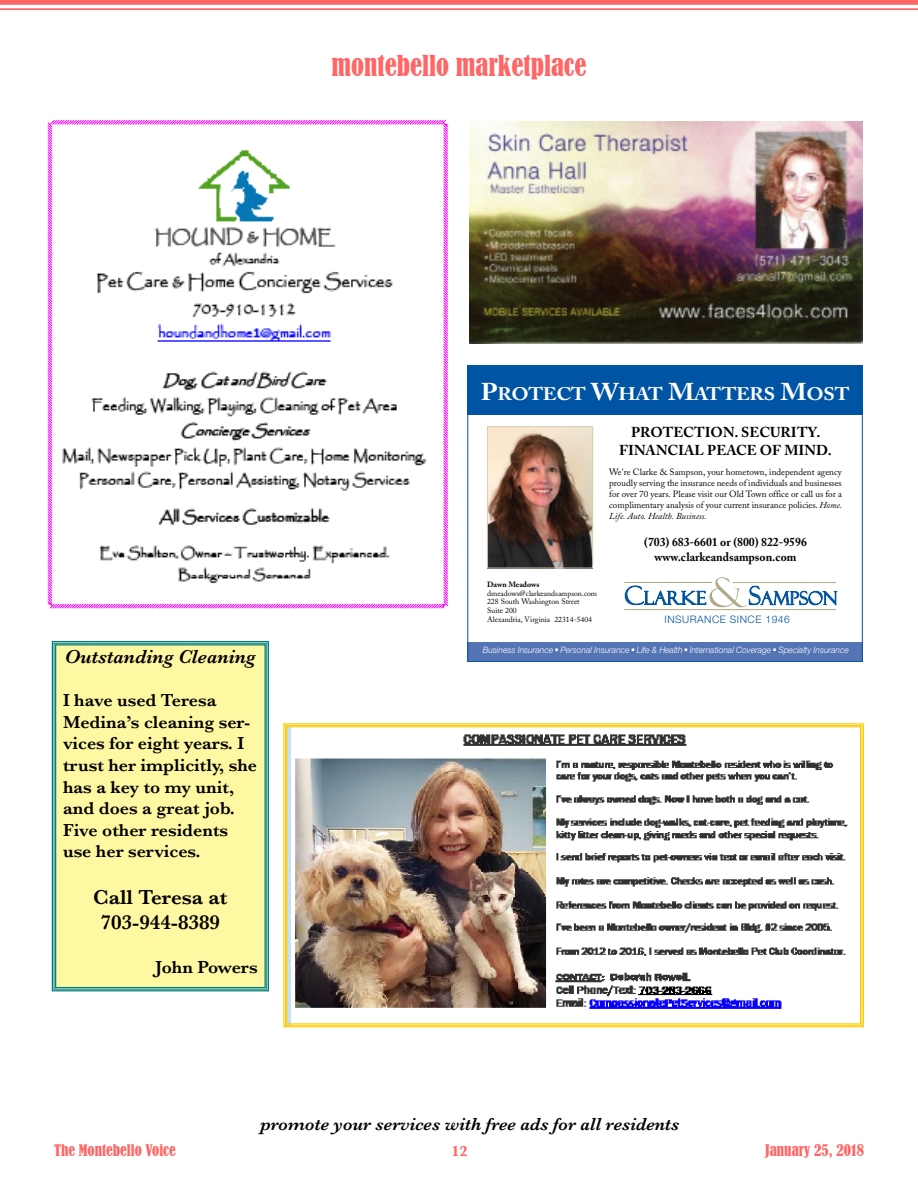
<style>
.page{position:relative;width:918px;height:1188px;background:#fff}
.page>*{position:absolute;margin:0;border:0;box-sizing:border-box;transform-origin:0 0}
.t1{font:condensed 27px "Bernard";color:#f66}
.t2{font:600 21px/25.2px "Baskerville";color:#000;text-align:center}
.t3{font:italic 600 19.5px "Baskerville";color:#000}
.t4{font:700 18.15px "Adobe Caslon";letter-spacing:-.015em;color:#fff;scale:1.1 1}
.t5{font:600 18px/21.6px "Baskerville";color:#000}
.t6{font:italic 600 18px "Baskerville";color:#000}
.t7{font:condensed 15px "Bernard";color:#f66}
.t8{font:700 15px "Baskerville";color:#f66}
.t9{font:700 14.25px/17.5px "Adobe Caslon";color:#000;text-align:center}
.t10{font:700 12.15px/15.5px "Adobe Caslon";color:#000;text-align:center}
.t11{font:300 10.35px "Helvetica Neue";letter-spacing:.05em;color:#00539f}
.t12{font:9px/10.9px "Adobe Caslon";color:#000;text-align:justify}
.t13{font:italic 300 8.85px "Helvetica Neue";color:#fff;scale:.96 1}
.t14{font:7.65px/8.9px "Adobe Caslon";color:#000}
.t15{font:700 7.65px "Adobe Caslon";color:#000}
.s1{font-size:24.15px}
.s2{font-style:italic}
</style>
<div class="page">
<div style="left:0;top:0;width:918px;height:5px;background:#f66"></div>
<hr style="left:0;top:8px;width:918px;height:2px;background:#f66">
<svg style="left:47px;top:120px;width:401px;height:489px"></svg>
<div style="left:467px;top:642px;width:396px;height:20px;background:#5574b4"></div>
<hr style="left:624px;top:609px;width:212px;height:1px;background:#afab89">
<svg style="left:625px;top:577px;width:212px;height:30px"></svg>
<hr style="left:624px;top:582px;width:88px;height:1px;background:#afab89">
<hr style="left:733px;top:582px;width:103px;height:1px;background:#afab89">
<div style="left:467px;top:365px;width:396px;height:50px;background:#0054a4"></div>
<img style="left:489px;top:428px;width:102px;height:138px">
<div style="left:487px;top:426px;width:106px;height:142px;border:1px solid #d5cfb6"></div>
<div style="left:467px;top:365px;width:396px;height:297px;border:1px solid #0054a4"></div>
<img style="left:470px;top:121px;width:393px;height:223px">
<img style="left:283px;top:723px;width:581px;height:305px">
<div style="left:286px;top:726px;width:575px;height:298px;border:1px solid #fc0"></div>
<div style="left:51px;top:641px;width:218px;height:351px;background:#fff8a3"></div>
<div style="left:55px;top:644px;width:211px;height:344px;border:1px solid #008080"></div>
<h1 class="t1" style="left:332px;top:50px;width:256px">montebello marketplace</h1>
<h3 class="t4" style="left:481px;top:382px;width:337px"><span class="s1">P</span>ROTECT <span class="s1">W</span>HAT <span class="s1">M</span>ATTERS <span class="s1">M</span>OST</h3>
<h3 class="t3" style="left:65px;top:644px;width:192px">Outstanding Cleaning</h3>
<h3 class="t5" style="left:63px;top:689px;width:196px">I have used Teresa<br>Medina’s cleaning ser&shy;vices for eight years. I trust her implicitly, she has a key to my unit, and does a great job.<br>Five other residents use her services.</h3>
<h2 class="t2" style="left:93px;top:885px;width:136px">Call Teresa at<br>703-944-8389</h2>
<h3 class="t5" style="left:156px;top:956px;width:104px">John Powers</h3>
<h3 class="t9" style="left:619px;top:424px;width:214px">PROTECTION. SECURITY.<br>FINANCIAL PEACE OF MIND.</h3>
<p class="t12" style="left:609px;top:467px;width:234px">We're Clarke &amp; Sampson, your hometown, independent agency proudly serving the insurance needs of individuals and businesses for over 70 years. Please visit our Old Town office or call us for a complimentary analysis of your current insurance policies. <span class="s2">Home.<br>Life. Auto. Health. Business.</span></p>
<h3 class="t10" style="left:644px;top:534px;width:164px">(703) 683-6601 or (800) 822-9596 www.clarkeandsampson.com</h3>
<p class="t15" style="left:487px;top:580px;width:54px">Dawn Meadows</p>
<p class="t14" style="left:487px;top:589px;width:112px">dmeadows@clarkeandsampson.com<br>228 South Washington Street<br>Suite 200<br>Alexandria, Virginia 22314-5404</p>
<p class="t13" style="left:483px;top:645px;width:383px">Business Insurance ▪ Personal Insurance ▪ Life &amp; Health ▪ International Coverage ▪ Specialty Insurance</p>
<p class="t11" style="left:665px;top:613px;width:127px">INSURANCE SINCE 1946</p>
<h3 class="t6" style="left:260px;top:1112px;width:421px">promote your services with free ads for all residents</h3>
<h3 class="t7" style="left:54px;top:1141px;width:123px">The Montebello Voice</h3>
<h3 class="t8" style="left:452px;top:1140px;width:18px">12</h3>
<h3 class="t7" style="left:765px;top:1141px;width:100px">January 25, 2018</h3>
</div>
